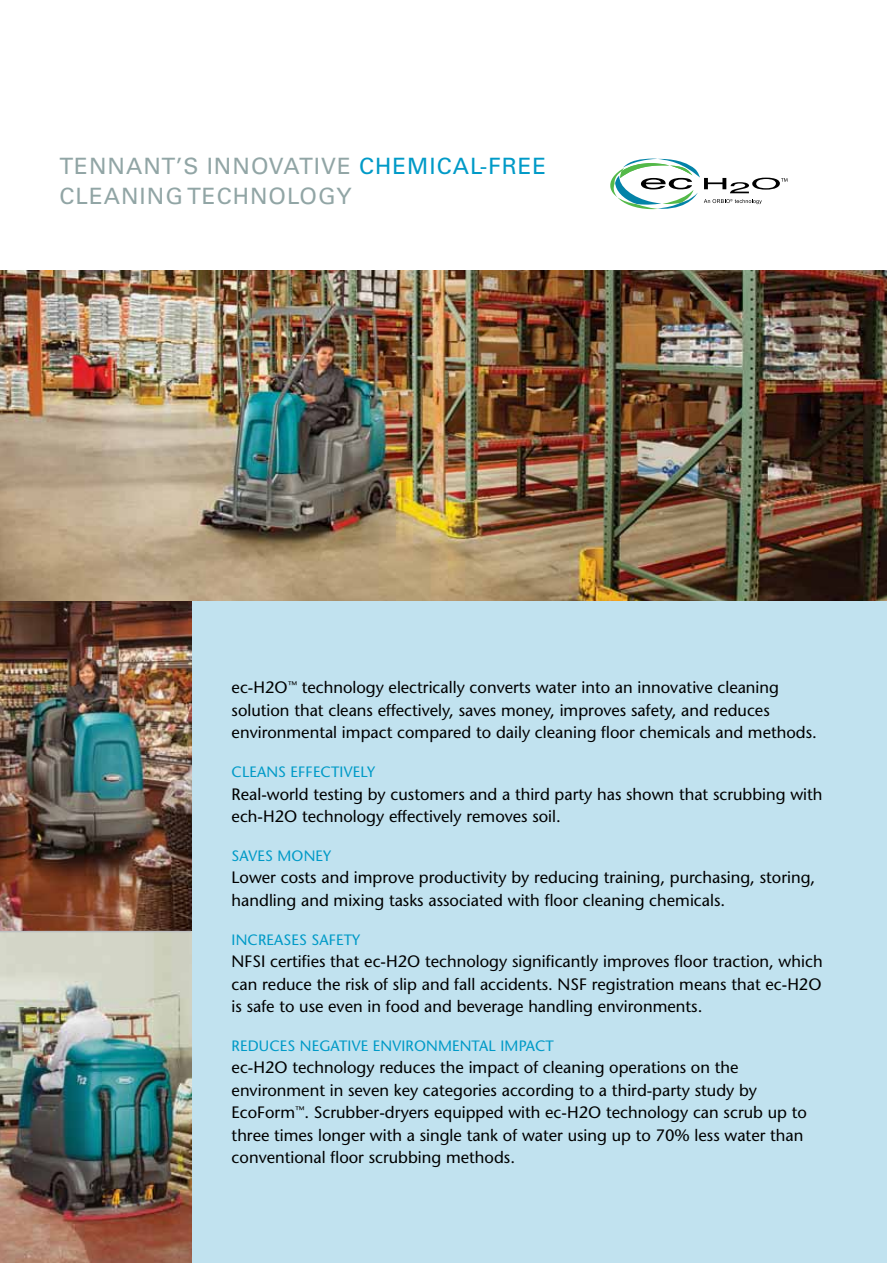
<style>
.page{position:relative;width:887px;height:1263px;background:#fff}
.page>*{position:absolute;margin:0;border:0;box-sizing:border-box;transform-origin:0 0}
.t1{font:22.5px/30px "Univers LT Std";letter-spacing:.045em;color:#91a5a5}
.t2{font:500 16.5px/22.5px "Stone Sans Std";color:#000}
.t3{font:500 15px "Stone Sans Std";letter-spacing:.01em;color:#009ac7}
.s1{color:#009ac7}
</style>
<div class="page">
<div style="left:0;top:600px;width:886px;height:663px;background:#c1e2ef"></div>
<svg style="left:610px;top:159px;width:177px;height:50px"></svg>
<img style="left:0;top:600px;width:191px;height:331px">
<img style="left:0;top:271px;width:886px;height:329px">
<img style="left:0;top:932px;width:191px;height:331px">
<hr style="left:0;top:931px;width:191px;height:1px;background:#bcbec0">
<h1 class="t1" style="left:59px;top:151px;width:488px">TENNANT’S INNOVATIVE <span class="s1">CHEMICAL-FREE<br></span>CLEANI NG TECHNOLOGY</h1>
<p class="t2" style="left:231px;top:676px;width:586px">ec-H2O<sup>™</sup> technology electrically converts water into an innovative cleaning solution that cleans effectively, saves money, improves safety, and reduces environmental impact compared to daily cleaning floor chemicals and methods.</p>
<p class="t3" style="left:231px;top:763px;width:145px">Cleans effectively</p>
<p class="t2" style="left:231px;top:783px;width:592px">Real-world testing by customers and a third party has shown that scrubbing with ech-H2O technology effectively removes soil.</p>
<p class="t3" style="left:231px;top:847px;width:9px">SAVES</p>
<p class="t3" style="left:277px;top:847px;width:36px">MONEY</p>
<p class="t2" style="left:231px;top:866px;width:585px">Lower costs and improve productivity by reducing training, purchasing, storing, handling and mixing tasks associated with floor cleaning chemicals.</p>
<p class="t3" style="left:231px;top:930px;width:44px">INCREASES</p>
<p class="t3" style="left:311px;top:930px;width:10px">SAFETY</p>
<p class="t2" style="left:231px;top:950px;width:9px">NFSI</p>
<p class="t2" style="left:231px;top:950px;width:592px;text-indent:39px">certifies that ec-H2O technology significantly improves floor traction, which can reduce the risk of slip and fall accidents. NSF</p>
<p class="t2" style="left:231px;top:973px;width:591px;text-indent:360px">registration means that ec-H2O is safe to use even in food and beverage handling environments.</p>
<p class="t3" style="left:231px;top:1037px;width:324px">Reduces N egative Enviro nm ental Im pact</p>
<p class="t2" style="left:231px;top:1056px;width:576px">ec-H2O technology reduces the impact of cleaning operations on the environment in seven key categories according to a third-party study by EcoForm<sup>™</sup>. Scrubber-dryers equipped with ec-H2O technology can scrub up to three times longer with a single tank of water using up to 70% less water than conventional floor scrubbing methods.</p>
</div>
